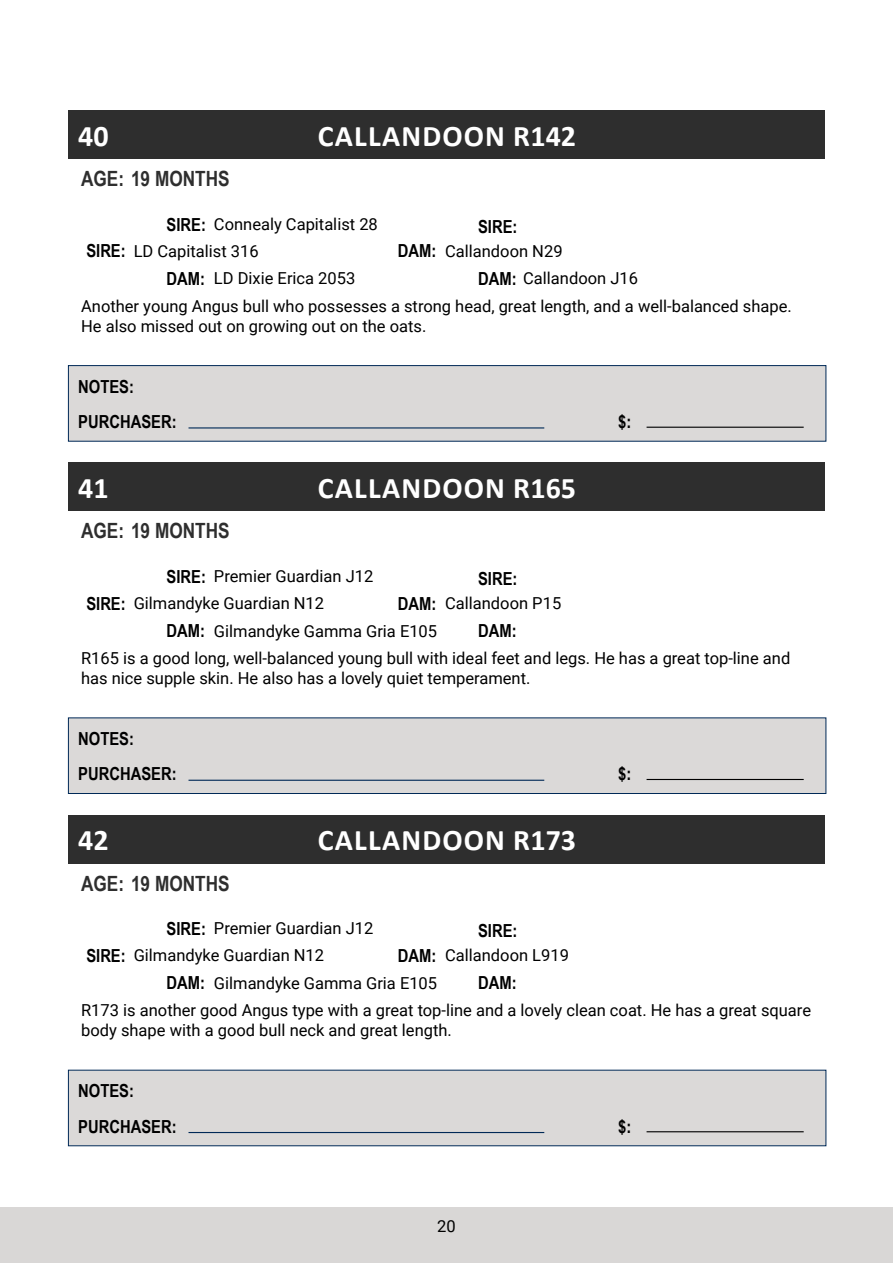
<style>
.page{position:relative;width:893px;height:1263px;background:#fff}
.page>*{position:absolute;margin:0;border:0;box-sizing:border-box;transform-origin:0 0}
.t1{font:700 30px "Calibri";letter-spacing:.04em;color:#fff}
.t2{font:700 21px "Arial Narrow";color:#2e2e2e}
.t3{font:700 18px "Arial Narrow";color:#000}
.t4{font:16.5px/19.8px "Roboto";color:#000}
.s1{font-family:"Arial Narrow";font-weight:700;font-size:18px}
</style>
<div class="page">
<div style="left:0;top:1208px;width:893px;height:55px;background:#d9d7d6"></div>
<div style="left:68px;top:111px;width:757px;height:48px;background:#2e2e2e"></div>
<div style="left:68px;top:365px;width:758px;height:77px;background:#dbd9d8;border:1px solid #002957"></div>
<hr style="left:189px;top:427px;width:355px;height:1px;background:#002957">
<hr style="left:647px;top:427px;width:157px;height:1px;background:#000">
<div style="left:68px;top:463px;width:757px;height:48px;background:#2e2e2e"></div>
<div style="left:68px;top:717px;width:758px;height:77px;background:#dbd9d8;border:1px solid #002957"></div>
<hr style="left:189px;top:780px;width:355px;height:1px;background:#002957">
<hr style="left:647px;top:779px;width:157px;height:1px;background:#000">
<div style="left:68px;top:815px;width:757px;height:48px;background:#2e2e2e"></div>
<div style="left:68px;top:1070px;width:758px;height:76px;background:#dbd9d8"></div>
<hr style="left:189px;top:1132px;width:355px;height:1px;background:#002957">
<hr style="left:647px;top:1131px;width:157px;height:1px;background:#000">
<h1 class="t1" style="left:78px;top:118px;width:32px">40</h1>
<h1 class="t1" style="left:318px;top:118px;width:260px">CALLANDOON R142</h1>
<p class="t2" style="left:81px;top:170px;width:150px">AGE: 19 MONTHS</p>
<p class="t4" style="left:167px;top:215px;width:213px"><span class="s1">SIRE:</span> Connealy Capitalist 28</p>
<p class="t4" style="left:167px;top:270px;width:190px"><span class="s1">DAM:</span> LD Dixie Erica 2053</p>
<p class="t4" style="left:86px;top:242px;width:174px"><span class="s1">SIRE:</span> LD Capitalist 316</p>
<p class="t3" style="left:478px;top:219px;width:41px">SIRE:</p>
<p class="t4" style="left:478px;top:270px;width:161px"><span class="s1">DAM:</span> Callandoon J16</p>
<p class="t4" style="left:398px;top:242px;width:166px"><span class="s1">DAM:</span> Callandoon N29</p>
<p class="t4" style="left:81px;top:297px;width:712px">Another young Angus bull who possesses a strong head, great length, and a well-balanced shape.<br>He also missed out on growing out on the oats.</p>
<p class="t3" style="left:78px;top:379px;width:57px">NOTES:</p>
<p class="t3" style="left:78px;top:414px;width:100px">PURCHASER:</p>
<h1 class="t1" style="left:78px;top:470px;width:32px">41</h1>
<h1 class="t1" style="left:318px;top:470px;width:260px">CALLANDOON R165</h1>
<p class="t2" style="left:81px;top:522px;width:150px">AGE: 19 MONTHS</p>
<p class="t4" style="left:167px;top:567px;width:208px"><span class="s1">SIRE:</span> Premier Guardian J12</p>
<p class="t3" style="left:478px;top:571px;width:41px">SIRE:</p>
<p class="t3" style="left:478px;top:623px;width:40px">DAM:</p>
<p class="t4" style="left:398px;top:594px;width:165px"><span class="s1">DAM:</span> Callandoon P15</p>
<p class="t4" style="left:86px;top:594px;width:239px"><span class="s1">SIRE:</span> Gilmandyke Guardian N12</p>
<p class="t4" style="left:167px;top:622px;width:272px"><span class="s1">DAM:</span> Gilmandyke Gamma Gria E105</p>
<p class="t3" style="left:618px;top:414px;width:15px">$:</p>
<p class="t4" style="left:81px;top:649px;width:711px">R165 is a good long, well-balanced young bull with ideal feet and legs. He has a great top-line and has nice supple skin. He also has a lovely quiet temperament.</p>
<p class="t3" style="left:78px;top:731px;width:57px">NOTES:</p>
<p class="t3" style="left:78px;top:766px;width:100px">PURCHASER:</p>
<h1 class="t1" style="left:78px;top:822px;width:32px">42</h1>
<h1 class="t1" style="left:318px;top:822px;width:260px">CALLANDOON R173</h1>
<p class="t2" style="left:81px;top:874px;width:150px">AGE: 19 MONTHS</p>
<p class="t4" style="left:167px;top:920px;width:208px"><span class="s1">SIRE:</span> Premier Guardian J12</p>
<p class="t3" style="left:478px;top:923px;width:41px">SIRE:</p>
<p class="t3" style="left:478px;top:975px;width:40px">DAM:</p>
<p class="t4" style="left:398px;top:946px;width:173px"><span class="s1">DAM:</span> Callandoon L919</p>
<p class="t4" style="left:86px;top:946px;width:239px"><span class="s1">SIRE:</span> Gilmandyke Guardian N12</p>
<p class="t4" style="left:167px;top:974px;width:272px"><span class="s1">DAM:</span> Gilmandyke Gamma Gria E105</p>
<p class="t3" style="left:618px;top:766px;width:15px">$:</p>
<p class="t4" style="left:81px;top:1002px;width:731px">R173 is another good Angus type with a great top-line and a lovely clean coat. He has a great square body shape with a good bull neck and great length.</p>
<p class="t3" style="left:78px;top:1083px;width:57px">NOTES:</p>
<p class="t3" style="left:78px;top:1119px;width:100px">PURCHASER:</p>
<p class="t4" style="left:437px;top:1217px;width:20px">20</p>
<p class="t3" style="left:618px;top:1119px;width:15px">$:</p>
</div>
